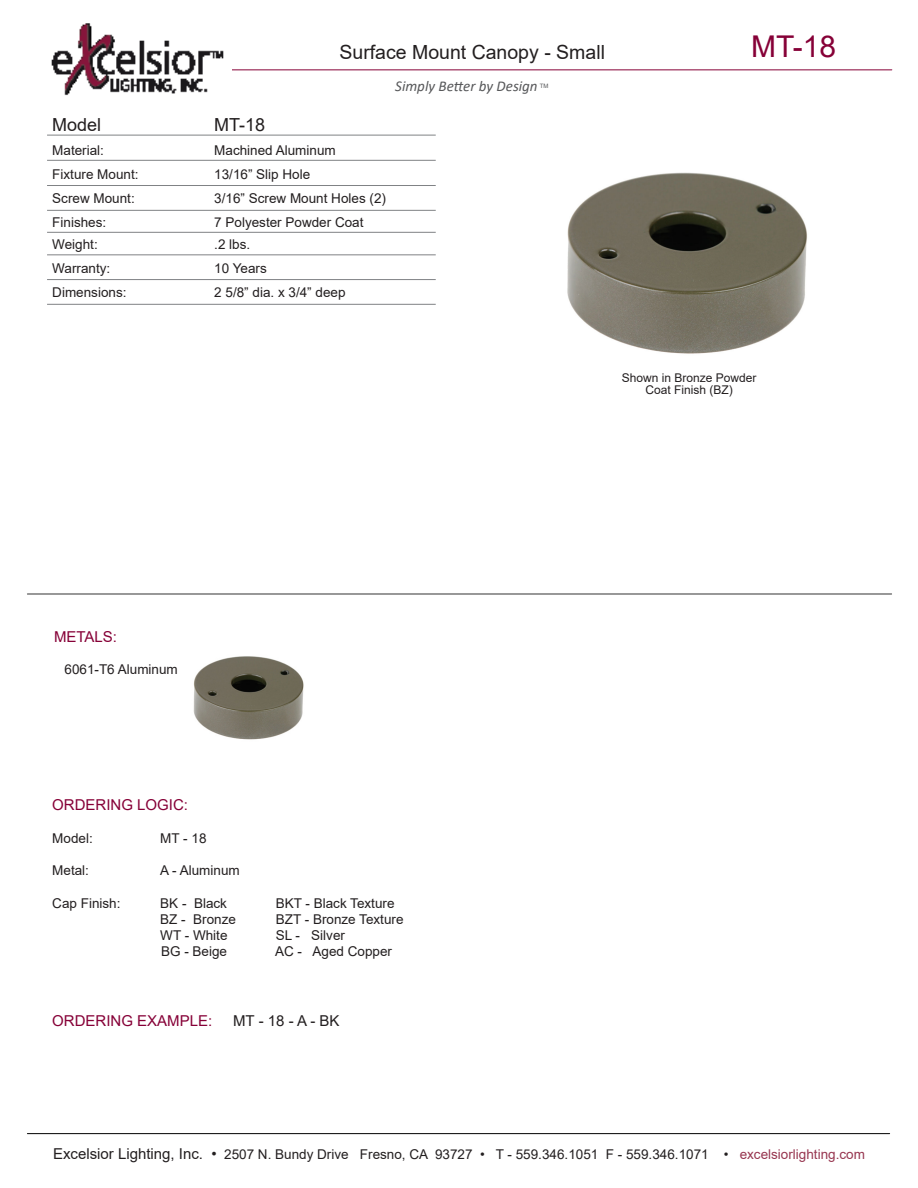
<style>
.page{position:relative;width:918px;height:1188px;background:#fff}
.page>*{position:absolute;margin:0;border:0;box-sizing:border-box;transform-origin:0 0}
.t1{font:30px "Arial";color:#860037}
.t2{font:19.5px "Arial";color:#231f20}
.t3{font:18px "Arial";color:#231f20}
.t4{font:15px "Arial";color:#860037}
.t5{font:italic 15px "Calibri";color:#57585a}
.t6{font:15px "Arial";color:#231f20}
.t7{font:13.5px "Arial";color:#231f20}
.t8{font:12px/12px "Arial";color:#231f20;text-align:center}
.t9{font:6px "Arial";color:#57585a}
.s1{font-size:15px}
.s2{color:#973650}
</style>
<div class="page">
<hr style="left:47px;top:135px;width:389px;height:1px;background:#808285">
<hr style="left:47px;top:160px;width:389px;height:1px;background:#808285">
<hr style="left:47px;top:185px;width:389px;height:1px;background:#808285">
<hr style="left:47px;top:210px;width:389px;height:1px;background:#808285">
<hr style="left:47px;top:232px;width:389px;height:1px;background:#808285">
<hr style="left:47px;top:255px;width:389px;height:1px;background:#808285">
<hr style="left:47px;top:279px;width:389px;height:1px;background:#808285">
<hr style="left:47px;top:304px;width:389px;height:1px;background:#808285">
<img style="left:567px;top:172px;width:240px;height:182px">
<img style="left:193px;top:656px;width:111px;height:84px">
<hr style="left:27px;top:594px;width:865px;height:1px;background:#333">
<hr style="left:27px;top:1133px;width:863px;height:1px;background:#000">
<hr style="left:223px;top:69px;width:669px;height:1px;background:#860037">
<img style="left:51px;top:23px;width:180px;height:73px">
<p class="t2" style="left:339px;top:38px;width:267px">Surface Mount Canopy - Small</p>
<p class="t1" style="left:751px;top:25px;width:87px">MT-18</p>
<p class="t3" style="left:52px;top:112px;width:51px">Model</p>
<p class="t3" style="left:214px;top:112px;width:53px">MT-18</p>
<p class="t7" style="left:52px;top:141px;width:53px">Material:</p>
<p class="t7" style="left:214px;top:141px;width:123px">Machined Aluminum</p>
<p class="t7" style="left:52px;top:165px;width:88px">Fixture Mount:</p>
<p class="t7" style="left:214px;top:165px;width:98px">13/16” Slip Hole</p>
<p class="t7" style="left:52px;top:189px;width:84px">Screw Mount:</p>
<p class="t7" style="left:214px;top:189px;width:173px">3/16” Screw Mount Holes (2)</p>
<p class="t7" style="left:52px;top:213px;width:56px">Finishes:</p>
<p class="t7" style="left:214px;top:213px;width:151px">7 Polyester Powder Coat</p>
<p class="t7" style="left:52px;top:235px;width:47px">Weight:</p>
<p class="t7" style="left:214px;top:235px;width:38px">.2 lbs.</p>
<p class="t7" style="left:52px;top:259px;width:60px">Warranty:</p>
<p class="t7" style="left:214px;top:259px;width:54px">10 Years</p>
<p class="t7" style="left:52px;top:283px;width:76px">Dimensions:</p>
<p class="t7" style="left:214px;top:283px;width:133px">2 5/8” dia. x 3/4” deep</p>
<p class="t5" style="left:395px;top:76px;width:144px">Simply Better by Design</p>
<p class="t9" style="left:540px;top:82px;width:10px">TM</p>
<p class="t8" style="left:622px;top:372px;width:136px">Shown in Bronze Powder<br>Coat Finish (BZ)</p>
<p class="t4" style="left:54px;top:626px;width:65px">METALS:</p>
<p class="t7" style="left:65px;top:660px;width:115px">6061-T6 Aluminum</p>
<p class="t4" style="left:52px;top:795px;width:137px">ORDERING LOGIC:</p>
<p class="t7" style="left:52px;top:829px;width:42px">Model:</p>
<p class="t7" style="left:160px;top:829px;width:48px">MT - 18</p>
<p class="t7" style="left:52px;top:861px;width:38px">Metal:</p>
<p class="t7" style="left:160px;top:861px;width:81px">A - Aluminum</p>
<p class="t7" style="left:52px;top:894px;width:70px">Cap Finish:</p>
<p class="t7" style="left:160px;top:894px;width:68px">BK - Black</p>
<p class="t7" style="left:276px;top:894px;width:120px">BKT - Black Texture</p>
<p class="t7" style="left:160px;top:910px;width:77px">BZ - Bronze</p>
<p class="t7" style="left:276px;top:910px;width:129px">BZT - Bronze Texture</p>
<p class="t7" style="left:160px;top:926px;width:69px">WT - White</p>
<p class="t7" style="left:276px;top:926px;width:71px">SL - Silver</p>
<p class="t7" style="left:161px;top:942px;width:68px">BG - Beige</p>
<p class="t7" style="left:275px;top:942px;width:119px">AC - Aged Copper</p>
<p class="t4" style="left:52px;top:1011px;width:162px">ORDERING EXAMPLE:</p>
<p class="t6" style="left:233px;top:1011px;width:108px">MT - 18 - A - BK</p>
<p class="t7" style="left:53px;top:1145px;width:813px"><span class="s1">Excelsior Lighting, Inc. •</span> 2507 N. Bundy Drive Fresno, CA 93727 • T - 559.346.1051 F - 559.346.1071 • <span class="s2">excelsiorlighting.com</span></p>
</div>
